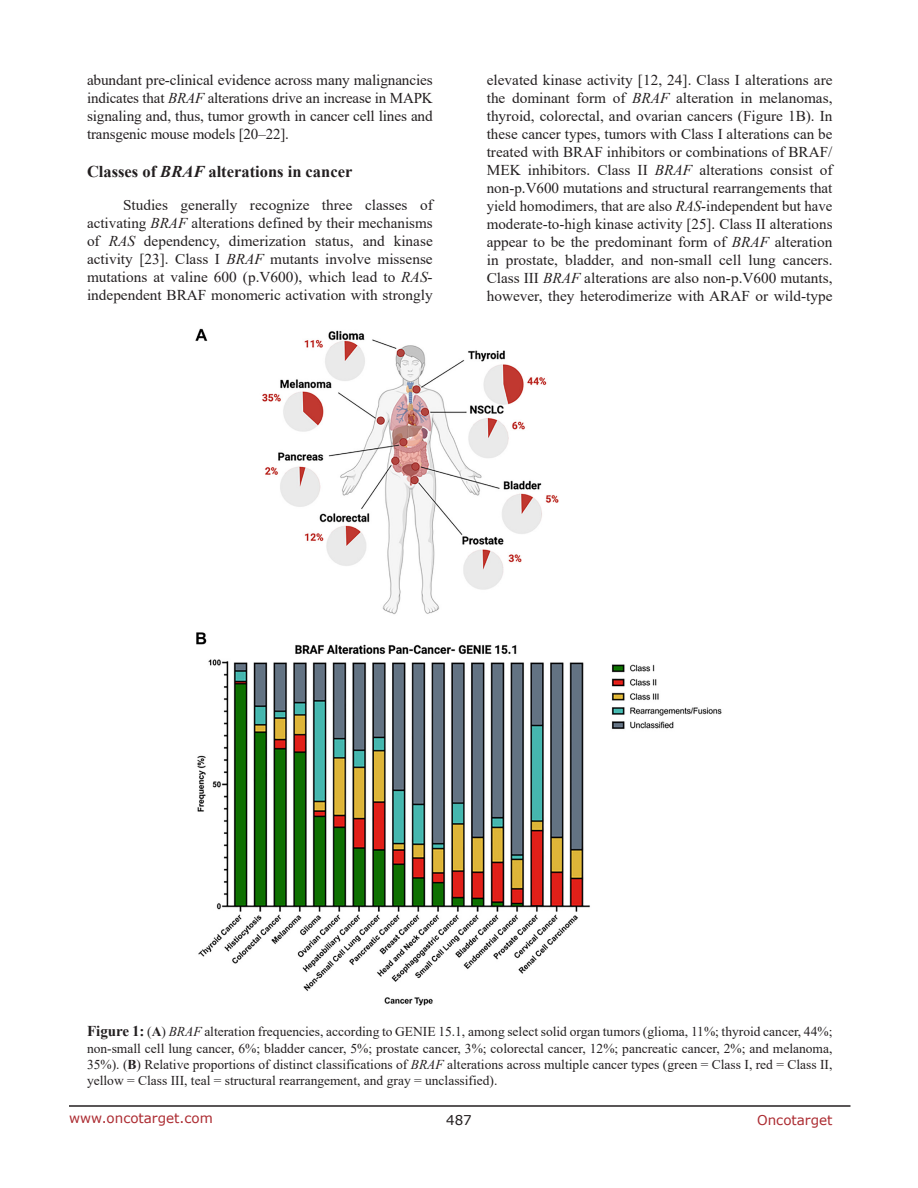
<style>
.page{position:relative;width:918px;height:1188px;background:#fff}
.page>*{position:absolute;margin:0;border:0;box-sizing:border-box;transform-origin:0 0}
.SubHeading_middle{font:700 16.5px "Times New Roman";color:#231f20}
.BodyText{font:15px/18px "Times New Roman";color:#231f20;text-align:justify}
.FigureText{font:13.5px/16.2px "Times New Roman";color:#231f20;text-align:justify}
.t1{font:13.5px "Verdana";color:#ac2b31}
.t2{font:13.5px "Verdana";color:#231f20}
.s1{font-style:italic}
.s2{font-weight:700;font-size:15px}
.s3{font-weight:700}
</style>
<div class="page">
<hr style="left:69px;top:1105px;width:781px;height:2px;background:#231f20">
<img style="left:195px;top:328px;width:527px;height:678px">
<p class="BodyText" style="left:87px;top:71px;width:347px">abundant pre-clinical evidence across many malignancies indicates that <span class="s1">BRAF</span> alterations drive an increase in MAPK signaling and, thus, tumor growth in cancer cell lines and transgenic mouse models [20–22].</p>
<p class="SubHeading_middle" style="left:87px;top:160px;width:267px">Classes of <span class="s1">BRAF</span> alterations in cancer</p>
<p class="BodyText" style="left:87px;top:196px;width:347px;text-indent:36px">Studies generally recognize three classes of activating <span class="s1">BRAF</span> alterations defined by their mechanisms of <span class="s1">RAS</span> dependency, dimerization status, and kinase activity [23]. Class I <span class="s1">BRAF</span> mutants involve missense mutations at valine 600 (p.V600), which lead to <span class="s1">RAS&shy;</span>independent BRAF monomeric activation with strongly</p>
<p class="BodyText" style="left:487px;top:71px;width:347px">elevated kinase activity [12, 24]. Class I alterations are the dominant form of <span class="s1">BRAF</span> alteration in melanomas, thyroid, colorectal, and ovarian cancers (Figure 1B). In these cancer types, tumors with Class I alterations can be treated with BRAF inhibitors or combinations of BRAF/ MEK inhibitors. Class II <span class="s1">BRAF</span> alterations consist of non-p.V600 mutations and structural rearrangements that yield homodimers, that are also <span class="s1">RAS</span>-independent but have moderate-to-high kinase activity [25]. Class II alterations appear to be the predominant form of <span class="s1">BRAF</span> alteration in prostate, bladder, and non-small cell lung cancers.<br>Class III <span class="s1">BRAF</span> alterations are also non-p.V600 mutants, however, they heterodimerize with ARAF or wild-type</p>
<p class="FigureText" style="left:87px;top:1023px;width:747px"><span class="s2">Figure 1:</span> (<span class="s3">A</span>) <span class="s1">BRAF</span> alteration frequencies, according to GENIE 15.1, among select solid organ tumors (glioma, 11%; thyroid cancer, 44%; non-small cell lung cancer, 6%; bladder cancer, 5%; prostate cancer, 3%; colorectal cancer, 12%; pancreatic cancer, 2%; and melanoma, 35%). (<span class="s3">B</span>) Relative proportions of distinct classifications of <span class="s1">BRAF</span> alterations across multiple cancer types (green = Class I, red = Class II, yellow = Class III, teal = structural rearrangement, and gray = unclassified).</p>
<p class="t1" style="left:69px;top:1109px;width:145px">www.oncotarget.com</p>
<p class="t2" style="left:446px;top:1111px;width:27px">487</p>
<p class="t1" style="left:757px;top:1111px;width:77px">Oncotarget</p>
</div>
